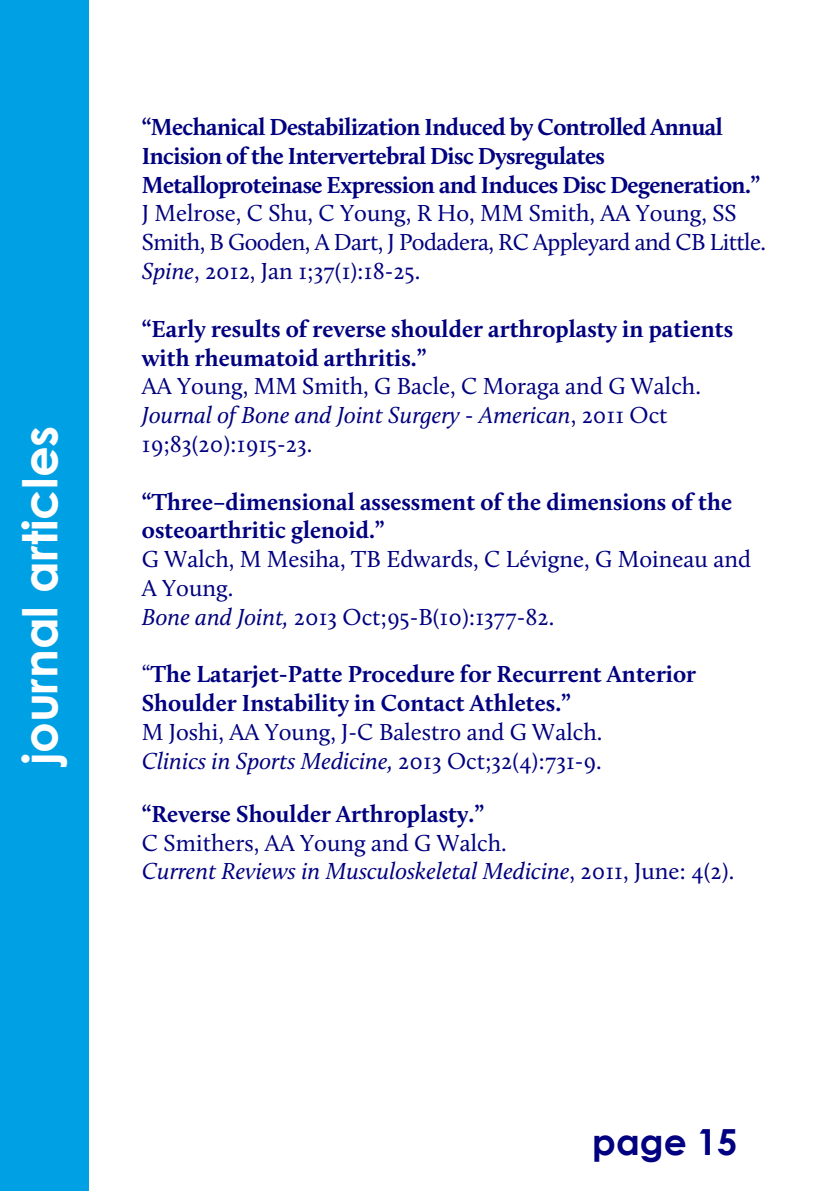
<style>
.page{position:relative;width:840px;height:1191px;background:#fff}
.page>*{position:absolute;margin:0;border:0;box-sizing:border-box;transform-origin:0 0}
.t1{font:700 48px "Century Gothic";color:#fff}
.t2{font:700 36px "Century Gothic";color:#000080}
.t3{font:24px/28.8px "Calluna";color:#000080}
.t4{font:700 24px/28.8px "Calluna";color:#000080}
.t5{font:700 24px/28.8px "Calluna";letter-spacing:-.025em;color:#000080}
.t6{font:24px/28.8px "Calluna";letter-spacing:-.025em;color:#000080}
.s1{font-style:italic}
.s2{font-weight:400}
</style>
<div class="page">
<div style="left:0;top:0;width:89px;height:1191px;background:#00a0e4"></div>
<h1 class="t1" style="left:21px;top:765px;width:341px;rotate:-90deg">journal articles</h1>
<p class="t5" style="left:142px;top:115px;width:619px">“Mechanical Destabilization Induced by Controlled Annual<br>Incision of the Intervertebral Disc Dysregulates<br>Metalloproteinase Expression and Induces Disc Degeneration.”</p>
<p class="t6" style="left:142px;top:201px;width:625px">J Melrose, C Shu, C Young, R Ho, MM Smith, AA Young, SS<br>Smith, B Gooden, A Dart, J Podadera, RC Appleyard and CB Little.<br><span class="s1">Spine</span>, 2012, Jan 1;37(1):18-25.</p>
<p class="t4" style="left:142px;top:316px;width:592px">“Early results of reverse shoulder arthroplasty in patients with rheumatoid arthritis.”</p>
<p class="t3" style="left:142px;top:374px;width:560px">AA Young, MM Smith, G Bacle, C Moraga and G Walch.<br><span class="s1">Journal of Bone and Joint Surgery - American</span>, 2011 Oct<br>19;83(20):1915-23.</p>
<p class="t4" style="left:142px;top:489px;width:591px">“Three–dimensional assessment of the dimensions of the osteoarthritic glenoid.”</p>
<p class="t3" style="left:142px;top:547px;width:610px">G Walch, M Mesiha, TB Edwards, C Lévigne, G Moineau and<br>A Young.<br><span class="s1">Bone and Joint,</span> 2013 Oct;95-B(10):1377-82.</p>
<p class="t4" style="left:142px;top:662px;width:555px"><span class="s2">“</span>The Latarjet-Patte Procedure for Recurrent Anterior<br>Shoulder Instability in Contact Athletes.”</p>
<p class="t3" style="left:142px;top:719px;width:462px">M Joshi, AA Young, J-C Balestro and G Walch.<br><span class="s1">Clinics in Sports Medicine,</span> 2013 Oct;32(4):731-9.</p>
<p class="t4" style="left:142px;top:801px;width:343px">“Reverse Shoulder Arthroplasty.”</p>
<p class="t3" style="left:142px;top:830px;width:593px">C Smithers, AA Young and G Walch.<br><span class="s1">Current Reviews in Musculoskeletal Medicine</span>, 2011, June: 4(2).</p>
<h2 class="t2" style="left:592px;top:1128px;width:146px">page 15</h2>
</div>
